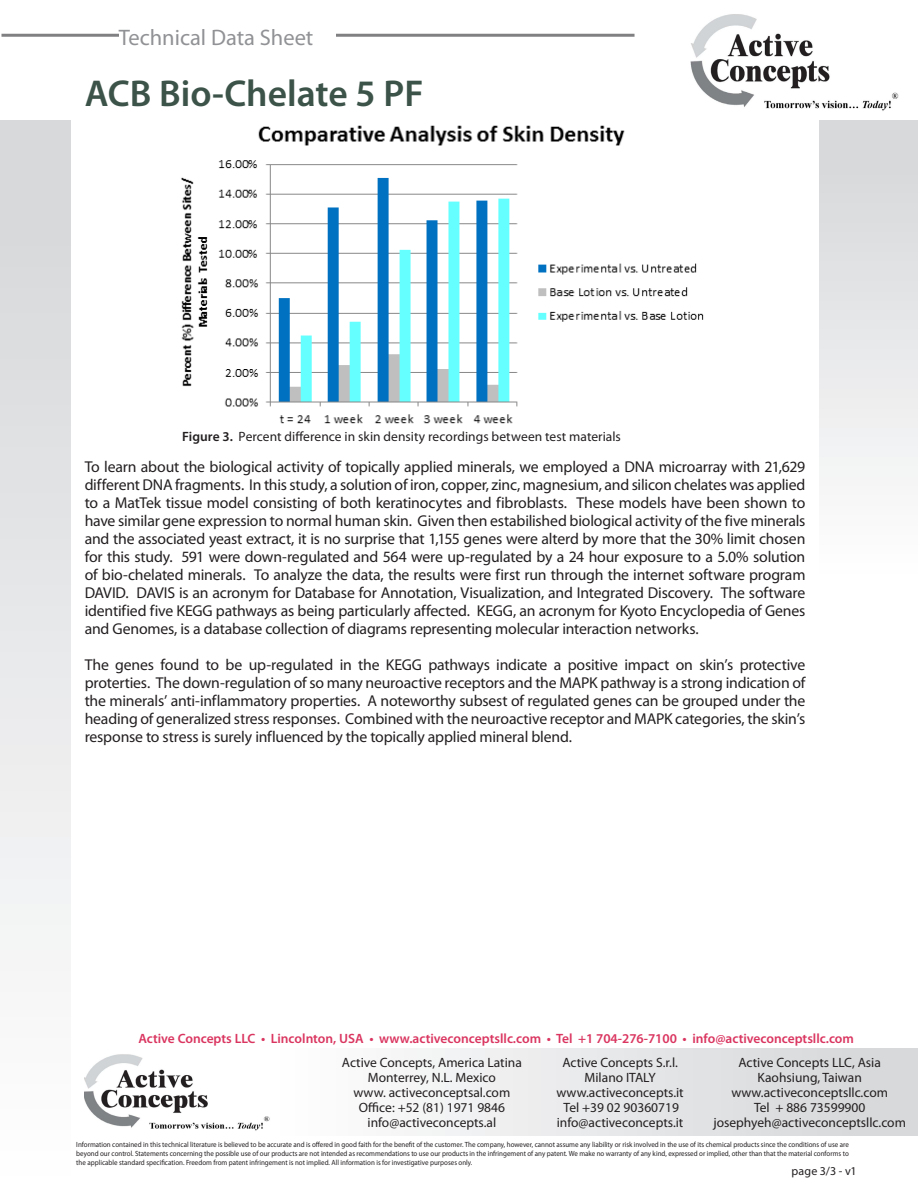
<style>
.page{position:relative;width:918px;height:1188px;background:#fff}
.page>*{position:absolute;margin:0;border:0;box-sizing:border-box;transform-origin:0 0}
.t1{font:600 37.5px "Myriad Pro";color:#3b5348}
.t2{font:22.5px "Myriad Pro";color:#919295}
.t3{font:15.75px/18px "Myriad Pro";letter-spacing:-.01em;color:#231f20;text-align:justify}
.t4{font:13.5px "Myriad Pro";color:#231f20}
.t5{font:600 13.5px "Myriad Pro";color:#da3560}
.t6{font:12px "Myriad Pro";letter-spacing:.01em;color:#231f20}
.t7{font:7.5px/9px "Myriad Pro";color:#231f20;text-align:justify;scale:.93 1}
.s1{font-weight:600}
</style>
<div class="page">
<img style="left:690px;top:14px;width:209px;height:97px">
<hr style="left:2px;top:34px;width:633px;height:3px;background:#808083">
<div style="left:119px;top:28px;width:217px;height:31px;background:#fff"></div>
<div style="left:819px;top:120px;width:99px;height:459px;background:linear-gradient(to bottom,#d4d5d8,#fefefe)"></div>
<img style="left:85px;top:1054px;width:185px;height:77px">
<div style="left:272px;top:1048px;width:646px;height:87px;background:linear-gradient(to right,#fefefe,#d4d5d8)"></div>
<div style="left:0;top:120px;width:71px;height:1068px;background:linear-gradient(to bottom,#d4d5d8,#fefefe)"></div>
<img style="left:181px;top:125px;width:523px;height:299px">
<p class="t2" style="left:119px;top:23px;width:196px">Technical Data Sheet</p>
<p class="t1" style="left:85px;top:69px;width:340px">ACB Bio-Chelate 5 PF</p>
<p class="t4" style="left:182px;top:428px;width:440px"><span class="s1">Figure 3.</span> Percent difference in skin density recordings between test materials</p>
<p class="t3" style="left:85px;top:457px;width:722px">To learn about the biological activity of topically applied minerals, we employed a DNA microarray with 21,629 different DNA fragments. In this study, a solution of iron, copper, zinc, magnesium, and silicon chelates was applied to a MatTek tissue model consisting of both keratinocytes and fibroblasts. These models have been shown to have similar gene expression to normal human skin. Given then estabilished biological activity of the five minerals and the associated yeast extract, it is no surprise that 1,155 genes were alterd by more that the 30% limit chosen for this study. 591 were down-regulated and 564 were up-regulated by a 24 hour exposure to a 5.0% solution of bio-chelated minerals. To analyze the data, the results were first run through the internet software program DAVID. DAVIS is an acronym for Database for Annotation, Visualization, and Integrated Discovery. The software identified five KEGG pathways as being particularly affected. KEGG, an acronym for Kyoto Encyclopedia of Genes and Genomes, is a database collection of diagrams representing molecular interaction networks.</p>
<p class="t3" style="left:85px;top:655px;width:722px">The genes found to be up-regulated in the KEGG pathways indicate a positive impact on skin’s protective proterties. The down-regulation of so many neuroactive receptors and the MAPK pathway is a strong indication of the minerals’ anti-inflammatory properties. A noteworthy subsest of regulated genes can be grouped under the heading of generalized stress responses. Combined with the neuroactive receptor and MAPK categories, the skin’s response to stress is surely influenced by the topically applied mineral blend.</p>
<p class="t5" style="left:138px;top:1030px;width:717px">Active Concepts LLC • Lincolnton, USA • www.activeconceptsllc.com • Tel +1 704-276-7100 • info@activeconceptsllc.com</p>
<p class="t4" style="left:562px;top:1054px;width:117px">Active Concepts S.r.l.</p>
<p class="t4" style="left:584px;top:1069px;width:73px">Milano ITALY</p>
<p class="t4" style="left:557px;top:1084px;width:129px">www.activeconcepts.it</p>
<p class="t4" style="left:564px;top:1099px;width:117px">Tel +39 02 90360719</p>
<p class="t4" style="left:557px;top:1114px;width:128px">info@activeconcepts.it</p>
<p class="t4" style="left:738px;top:1054px;width:144px">Active Concepts LLC, Asia</p>
<p class="t4" style="left:758px;top:1069px;width:106px">Kaohsiung, Taiwan</p>
<p class="t4" style="left:731px;top:1084px;width:158px">www.activeconceptsllc.com</p>
<p class="t4" style="left:754px;top:1099px;width:113px">Tel + 886 73599900</p>
<p class="t4" style="left:713px;top:1114px;width:194px">josephyeh@activeconceptsllc.com</p>
<p class="t7" style="left:76px;top:1139px;width:832px">Information contained in this technical literature is believed to be accurate and is offered in good faith for the benefit of the customer. The company, however, cannot assume any liability or risk involved in the use of its chemical products since the conditions of use are beyond our control. Statements concerning the possible use of our products are not intended as recommendations to use our products in the infringement of any patent. We make no warranty of any kind, expressed or implied, other than that the material conforms to the applicable standard specification. Freedom from patent infringement is not implied. All information is for investigative purposes only.</p>
<p class="t6" style="left:792px;top:1164px;width:67px">page 3/3 - v1</p>
<p class="t4" style="left:342px;top:1054px;width:181px">Active Concepts, America Latina</p>
<p class="t4" style="left:368px;top:1069px;width:130px">Monterrey, N.L. Mexico</p>
<p class="t4" style="left:354px;top:1084px;width:158px">www. activeconceptsal.com</p>
<p class="t4" style="left:359px;top:1099px;width:148px">Office: +52 (81) 1971 9846</p>
<p class="t4" style="left:368px;top:1114px;width:130px">info@activeconcepts.al</p>
</div>
